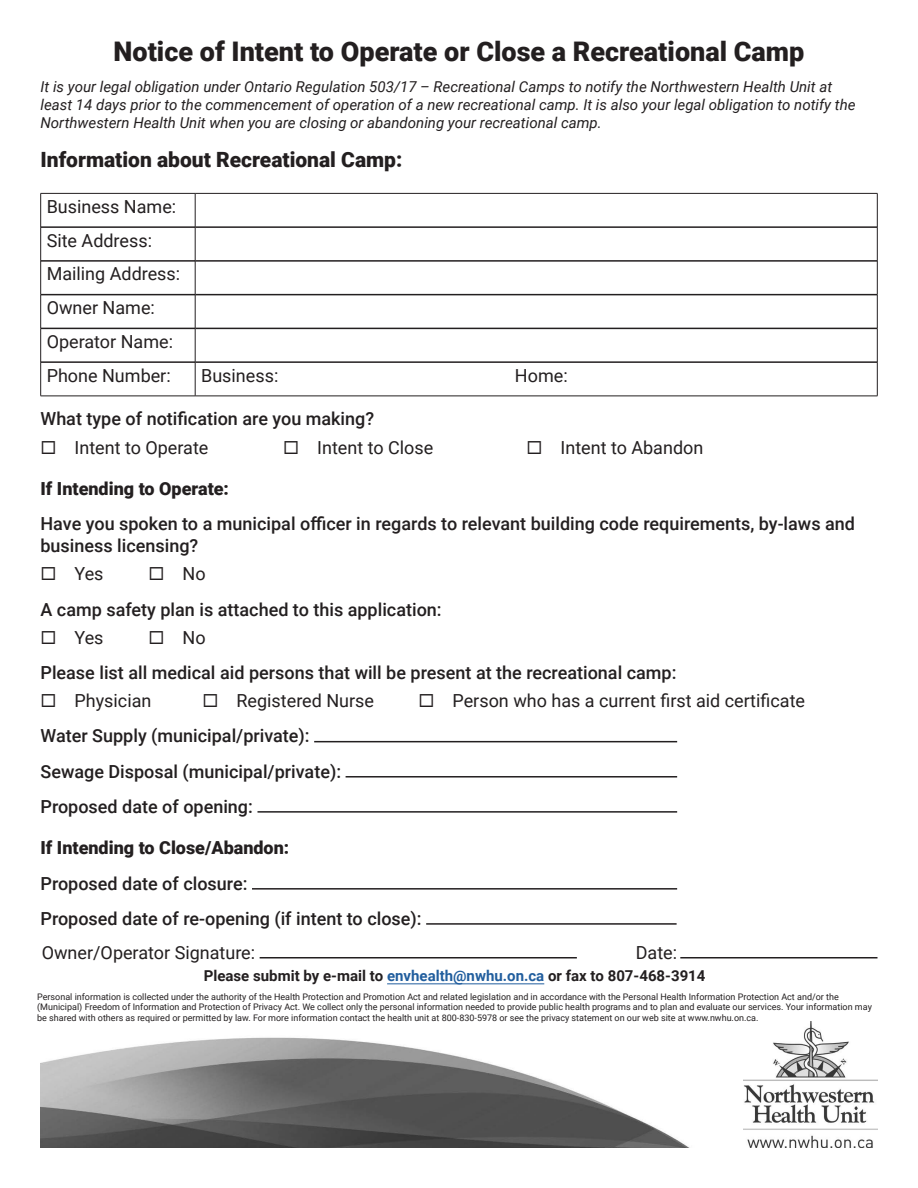
<style>
.page{position:relative;width:918px;height:1188px;background:#fff}
.page>*{position:absolute;margin:0;border:0;box-sizing:border-box;transform-origin:0 0}
.t1{font:900 27px "Roboto";color:#231f20}
.t2{font:900 21px "Roboto";color:#231f20}
.t3{font:500 18px/35.1px "Roboto";color:#231f20}
.t4{font:18px/33.8px "Roboto";color:#231f20}
.t5{font:900 18px "Roboto";color:#231f20}
.t6{font:italic 15px/18px "Roboto";color:#231f20}
.t7{font:700 15px "Roboto";color:#231f20}
.t8{font:9px/10.8px "Roboto";color:#231f20}
.s1{font-weight:400}
.s2{color:#215e9e}
</style>
<div class="page">
<img style="left:40px;top:1021px;width:837px;height:127px">
<hr style="left:41px;top:226px;width:154px;height:2px;background:#231f20">
<hr style="left:195px;top:226px;width:682px;height:2px;background:#231f20">
<hr style="left:41px;top:260px;width:154px;height:2px;background:#231f20">
<hr style="left:195px;top:260px;width:682px;height:2px;background:#231f20">
<hr style="left:41px;top:294px;width:154px;height:1px;background:#231f20">
<hr style="left:195px;top:294px;width:682px;height:1px;background:#231f20">
<hr style="left:41px;top:328px;width:154px;height:1px;background:#231f20">
<hr style="left:195px;top:328px;width:682px;height:1px;background:#231f20">
<hr style="left:41px;top:361px;width:154px;height:2px;background:#231f20">
<hr style="left:195px;top:361px;width:682px;height:2px;background:#231f20">
<hr style="left:40px;top:193px;width:155px;height:1px;background:#231f20">
<hr style="left:40px;top:194px;width:1px;height:33px;background:#231f20">
<hr style="left:195px;top:193px;width:683px;height:1px;background:#231f20">
<hr style="left:195px;top:194px;width:1px;height:33px;background:#231f20">
<hr style="left:877px;top:194px;width:1px;height:33px;background:#231f20">
<hr style="left:40px;top:227px;width:1px;height:34px;background:#231f20">
<hr style="left:195px;top:227px;width:1px;height:34px;background:#231f20">
<hr style="left:877px;top:227px;width:1px;height:34px;background:#231f20">
<hr style="left:40px;top:261px;width:1px;height:34px;background:#231f20">
<hr style="left:195px;top:261px;width:1px;height:34px;background:#231f20">
<hr style="left:877px;top:261px;width:1px;height:34px;background:#231f20">
<hr style="left:40px;top:295px;width:1px;height:33px;background:#231f20">
<hr style="left:195px;top:295px;width:1px;height:33px;background:#231f20">
<hr style="left:877px;top:295px;width:1px;height:33px;background:#231f20">
<hr style="left:40px;top:328px;width:1px;height:34px;background:#231f20">
<hr style="left:195px;top:328px;width:1px;height:34px;background:#231f20">
<hr style="left:877px;top:328px;width:1px;height:34px;background:#231f20">
<hr style="left:40px;top:362px;width:1px;height:34px;background:#231f20">
<hr style="left:195px;top:362px;width:1px;height:34px;background:#231f20">
<hr style="left:877px;top:362px;width:1px;height:34px;background:#231f20">
<hr style="left:40px;top:396px;width:155px;height:1px;background:#231f20">
<hr style="left:195px;top:396px;width:683px;height:1px;background:#231f20">
<hr style="left:314px;top:741px;width:363px;height:1px;background:#231f20">
<hr style="left:346px;top:776px;width:331px;height:2px;background:#231f20">
<hr style="left:257px;top:811px;width:420px;height:2px;background:#231f20">
<hr style="left:252px;top:888px;width:425px;height:2px;background:#231f20">
<hr style="left:426px;top:923px;width:251px;height:2px;background:#231f20">
<hr style="left:260px;top:957px;width:317px;height:1px;background:#231f20">
<hr style="left:680px;top:957px;width:197px;height:1px;background:#231f20">
<hr style="left:387px;top:983px;width:157px;height:1px;background:#215e9e">
<h1 class="t1" style="left:114px;top:32px;width:692px">Notice of Intent to Operate or Close a Recreational Camp</h1>
<p class="t6" style="left:40px;top:77px;width:817px">It is your legal obligation under Ontario Regulation 503/17 – Recreational Camps to notify the Northwestern Health Unit at least 14 days prior to the commencement of operation of a new recreational camp. It is also your legal obligation to notify the<br>Northwestern Health Unit when you are closing or abandoning your recreational camp.</p>
<h2 class="t2" style="left:40px;top:145px;width:363px">Information about Recreational Camp:</h2>
<h3 class="t4" style="left:47px;top:189px;width:135px">Business Name:<br>Site Address:<br>Mailing Address:<br>Owner Name:<br>Operator Name:<br>Phone Number:</h3>
<h3 class="t4" style="left:201px;top:358px;width:79px">Business:</h3>
<h3 class="t4" style="left:515px;top:358px;width:54px">Home:</h3>
<h3 class="t3" style="left:40px;top:401px;width:335px">What type of notification are you making?</h3>
<h3 class="t4" style="left:40px;top:430px;width:169px">◻ Intent to Operate</h3>
<h3 class="t4" style="left:283px;top:430px;width:152px">◻ Intent to Close</h3>
<h3 class="t4" style="left:526px;top:430px;width:178px">◻ Intent to Abandon</h3>
<h3 class="t5" style="left:40px;top:476px;width:190px">If Intending to Operate:</h3>
<h3 class="t3" style="left:40px;top:513px;width:816px;line-height:21.6px">Have you spoken to a municipal officer in regards to relevant building code requirements, by-laws and business licensing?</h3>
<h3 class="t4" style="left:40px;top:556px;width:65px">◻ Yes</h3>
<h3 class="t3" style="left:40px;top:556px;width:403px;text-indent:108px">◻ <span class="s1">No<br></span>A camp safety plan is attached to this application:</h3>
<h3 class="t4" style="left:40px;top:620px;width:65px">◻ Yes</h3>
<h3 class="t3" style="left:40px;top:619px;width:638px;text-indent:108px">◻ <span class="s1">No<br></span>Please list all medical aid persons that will be present at the recreational camp:</h3>
<h3 class="t4" style="left:40px;top:683px;width:113px">◻ Physician</h3>
<h3 class="t4" style="left:202px;top:683px;width:173px">◻ Registered Nurse</h3>
<h3 class="t4" style="left:418px;top:683px;width:388px">◻ Person who has a current first aid certificate</h3>
<h3 class="t3" style="left:40px;top:718px;width:302px">Water Supply (municipal/private):<br>Sewage Disposal (municipal/private):<br>Proposed date of opening:</h3>
<h3 class="t5" style="left:40px;top:835px;width:250px">If Intending to Close/Abandon:</h3>
<h3 class="t3" style="left:40px;top:865px;width:383px">Proposed date of closure:<br>Proposed date of re-opening (if intent to close):</h3>
<h3 class="t4" style="left:42px;top:935px;width:215px">Owner/Operator Signature:</h3>
<h3 class="t4" style="left:636px;top:935px;width:43px">Date:</h3>
<h3 class="t7" style="left:204px;top:965px;width:503px">Please submit by e-mail to <span class="s2">envhealth@nwhu.on.ca</span> or fax to 807-468-3914</h3>
<p class="t8" style="left:37px;top:991px;width:836px">Personal information is collected under the authority of the Health Protection and Promotion Act and related legislation and in accordance with the Personal Health Information Protection Act and/or the (Municipal) Freedom of Information and Protection of Privacy Act. We collect only the personal information needed to provide public health programs and to plan and evaluate our services. Your information may be shared with others as required or permitted by law. For more information contact the health unit at 800-830-5978 or see the privacy statement on our web site at www.nwhu.on.ca.</p>
</div>
